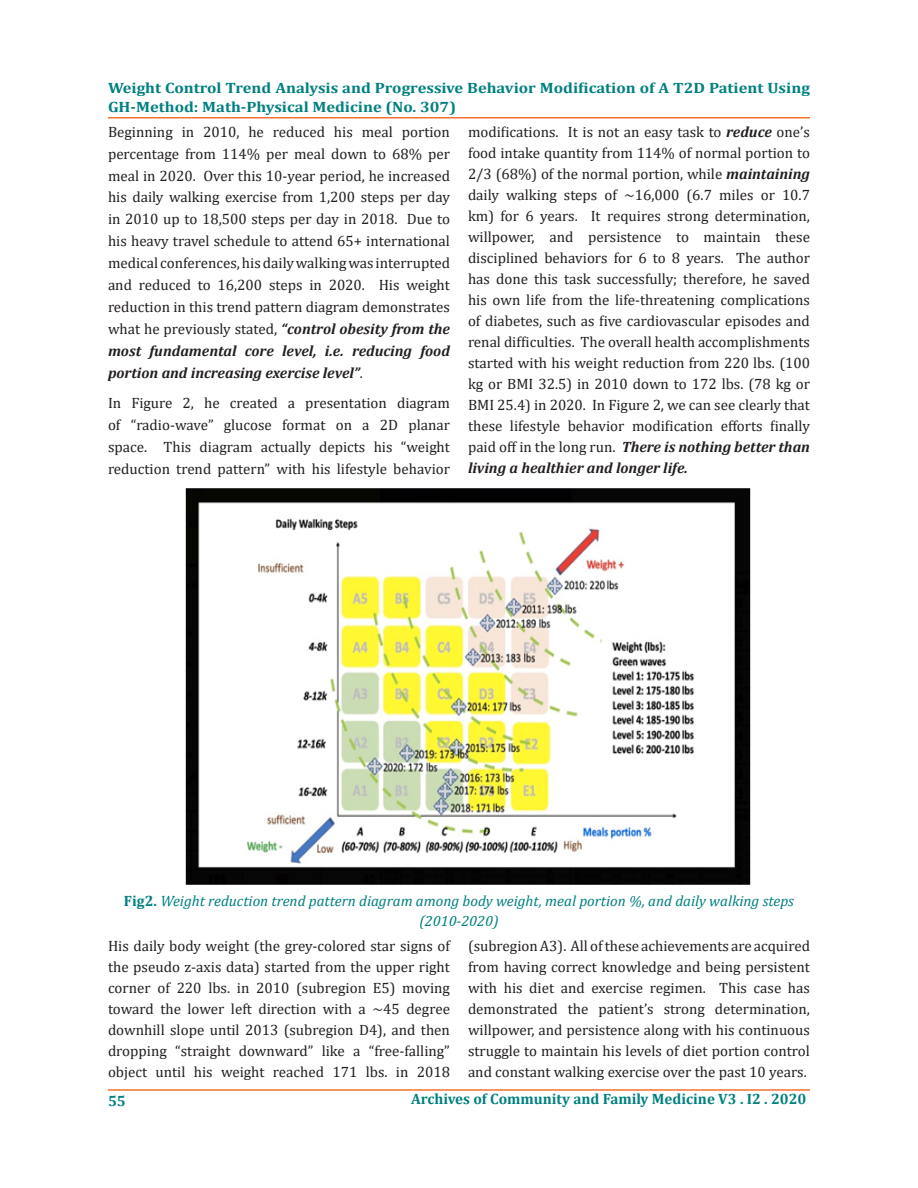
<style>
.page{position:relative;width:918px;height:1188px;background:#fff}
.page>*{position:absolute;margin:0;border:0;box-sizing:border-box;transform-origin:0 0}
.Default{font:15px/21px "Cambria";color:#231f20;text-align:justify}
.t1{font:700 15px/19.5px "Cambria";color:#008080;scale:1.1 1}
.Default-2{font:italic 15px/19.5px "Cambria";color:#008080;text-align:center}
.t2{font:700 15px "Cambria";color:#008080}
.s1{font-weight:700;font-style:italic}
.s2{font-weight:700;font-style:normal}
</style>
<div class="page">
<hr style="left:108px;top:117px;width:702px;height:1px;background:#f37232">
<hr style="left:108px;top:1089px;width:702px;height:2px;background:#f37232">
<img style="left:185px;top:488px;width:566px;height:397px">
<p class="t1" style="left:108px;top:77px;width:640px">Weight Control Trend Analysis and Progressive Behavior Modification of A T2D Patient Using<br>GH-Method: Math-Physical Medicine (No. 307)</p>
<p class="Default" style="left:108px;top:121px;width:344px;line-height:21.9px">Beginning in 2010, he reduced his meal portion percentage from 114% per meal down to 68% per meal in 2020. Over this 10-year period, he increased his daily walking exercise from 1,200 steps per day in 2010 up to 18,500 steps per day in 2018. Due to his heavy travel schedule to attend 65+ international medical conferences, his daily walking was interrupted and reduced to 16,200 steps in 2020. His weight reduction in this trend pattern diagram demonstrates what he previously stated, <span class="s1">“control obesity from the most fundamental core level, i.e. reducing food portion and increasing exercise level”</span>.</p>
<p class="Default" style="left:108px;top:392px;width:344px;line-height:21.9px">In Figure 2, he created a presentation diagram of “radio-wave” glucose format on a 2D planar space. This diagram actually depicts his “weight reduction trend pattern” with his lifestyle behavior</p>
<p class="Default" style="left:468px;top:121px;width:344px">modifications. It is not an easy task to <span class="s1">reduce</span> one’s food intake quantity from 114% of normal portion to 2/3 (68%) of the normal portion, while <span class="s1">maintaining </span>daily walking steps of ~16,000 (6.7 miles or 10.7 km) for 6 years. It requires strong determination, willpower, and persistence to maintain these disciplined behaviors for 6 to 8 years. The author has done this task successfully; therefore, he saved his own life from the life-threatening complications of diabetes, such as five cardiovascular episodes and renal difficulties. The overall health accomplishments started with his weight reduction from 220 lbs. (100 kg or BMI 32.5) in 2010 down to 172 lbs. (78 kg or BMI 25.4) in 2020. In Figure 2, we can see clearly that these lifestyle behavior modification efforts finally paid off in the long run. <span class="s1">There is nothing better than living a healthier and longer life.</span></p>
<p class="Default-2" style="left:124px;top:891px;width:672px"><span class="s2">Fig2.</span> Weight reduction trend pattern diagram among body weight, meal portion %, and daily walking steps (2010-2020)</p>
<p class="Default" style="left:108px;top:936px;width:344px">His daily body weight (the grey-colored star signs of the pseudo z-axis data) started from the upper right corner of 220 lbs. in 2010 (subregion E5) moving toward the lower left direction with a ~45 degree downhill slope until 2013 (subregion D4), and then dropping “straight downward” like a “free-falling” object until his weight reached 171 lbs. in 2018</p>
<p class="Default" style="left:468px;top:936px;width:344px">(subregion A3). All of these achievements are acquired from having correct knowledge and being persistent with his diet and exercise regimen. This case has demonstrated the patient’s strong determination, willpower, and persistence along with his continuous struggle to maintain his levels of diet portion control and constant walking exercise over the past 10 years.</p>
<p class="t2" style="left:108px;top:1090px;width:19px">55</p>
<p class="t2" style="left:411px;top:1088px;width:397px">Archives of Community and Family Medicine V3 . I2 . 2020</p>
</div>
